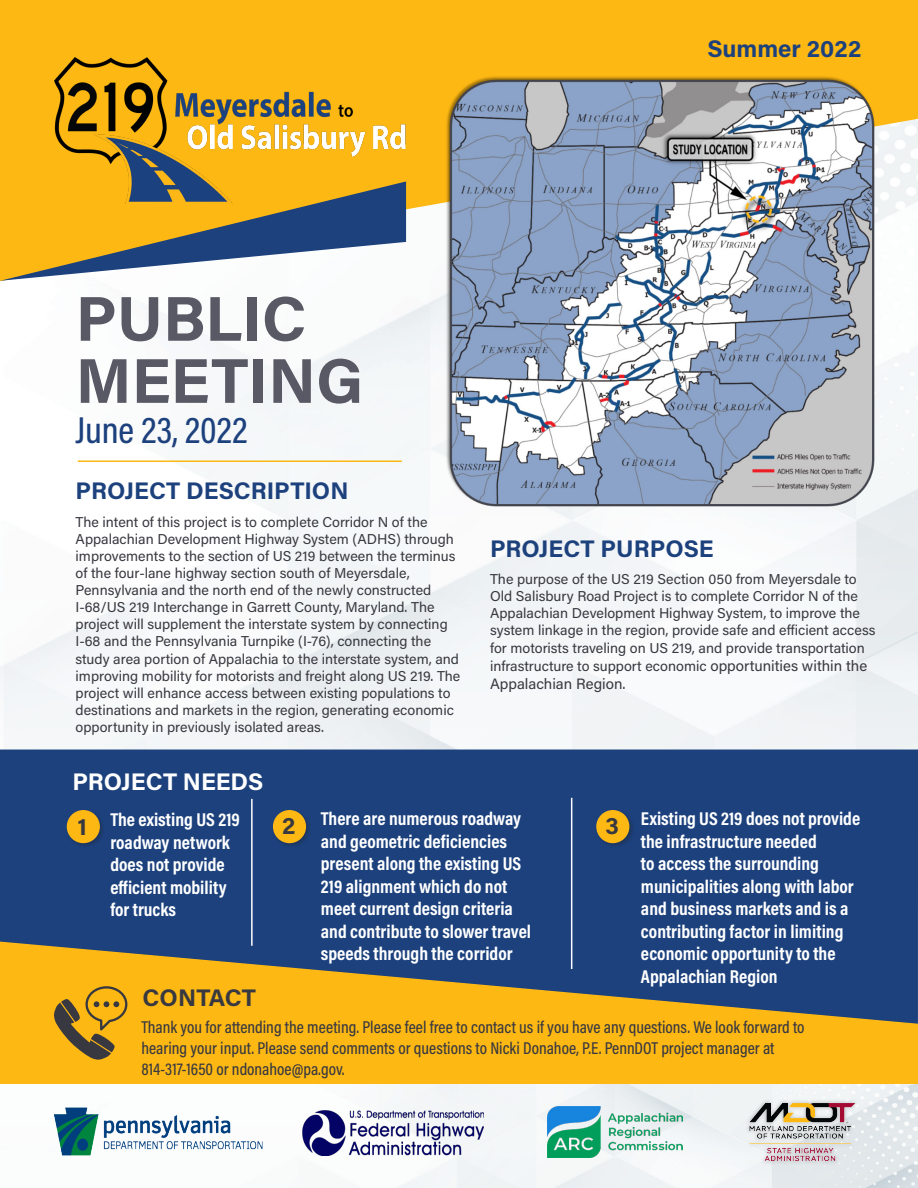
<style>
.page{position:relative;width:918px;height:1188px;background:#fff}
.page>*{position:absolute;margin:0;border:0;box-sizing:border-box;transform-origin:0 0}
.t1{font:700 63.3px/62.1px "Acumin Pro";color:#595966}
.t2{font:500 37.8px "Acumin Pro Cond";color:#1c417d}
.t3{font:700 24px "Acumin Pro";color:#1c417d}
.t4{font:700 24px "Acumin Pro";color:#fff}
.t5{font:700 24px "Acumin Pro";color:#383840}
.t6{font:700 18.75px/22.5px "Acumin Pro Cond";color:#fff}
.t7{font:500 17.25px/20.7px "Acumin Pro Cond";color:#383840}
.t8{font:15px "Acumin Pro";color:#383840}
.t9{font:14.25px/17.1px "Acumin Pro";color:#383840}
.s1{font-size:15px}
</style>
<div class="page">
<div style="left:0;top:750px;width:918px;height:376px;background:#1c417d"></div>
<svg style="left:0;top:940px;width:918px;height:144px"></svg>
<img style="left:0;top:1084px;width:918px;height:104px">
<svg style="left:0;top:0;width:918px;height:285px;background:#fcc032"></svg>
<svg style="left:0;top:181px;width:406px;height:100px"></svg>
<img style="left:444px;top:74px;width:431px;height:434px">
<img style="left:54px;top:57px;width:353px;height:147px">
<hr style="left:251px;top:799px;width:2px;height:147px;background:#fff">
<hr style="left:571px;top:798px;width:1px;height:171px;background:#fff">
<div style="left:65px;top:809px;width:40px;height:40px;background:#231f20;opacity:.36"></div>
<div style="left:67px;top:811px;width:32px;height:31px;background:#fdb813;border-radius:50%"></div>
<div style="left:67px;top:810px;width:33px;height:33px;border:2px solid #fdb813;border-radius:50%"></div>
<div style="left:272px;top:809px;width:40px;height:40px;background:#231f20;opacity:.36"></div>
<div style="left:274px;top:811px;width:31px;height:31px;background:#fdb813;border-radius:50%"></div>
<div style="left:273px;top:810px;width:33px;height:33px;border:2px solid #fdb813;border-radius:50%"></div>
<div style="left:595px;top:809px;width:40px;height:40px;background:#231f20;opacity:.36"></div>
<div style="left:597px;top:811px;width:32px;height:31px;background:#fdb813;border-radius:50%"></div>
<div style="left:596px;top:810px;width:33px;height:33px;border:2px solid #fdb813;border-radius:50%"></div>
<hr style="left:78px;top:460px;width:324px;height:2px;background:#fdb813">
<svg style="left:53px;top:986px;width:74px;height:74px;background:#bf8f21"></svg>
<img style="left:54px;top:1106px;width:211px;height:57px">
<img style="left:741px;top:1091px;width:126px;height:80px">
<img style="left:745px;top:1099px;width:115px;height:69px">
<img style="left:302px;top:1110px;width:181px;height:45px">
<img style="left:547px;top:1107px;width:136px;height:50px">
<p class="t3" style="left:707px;top:31px;width:156px">Summer 2022</p>
<p class="t1" style="left:76px;top:285px;width:289px">PUBLIC<br>MEETING</p>
<p class="t2" style="left:76px;top:406px;width:173px">June 23, 2022</p>
<p class="t3" style="left:76px;top:474px;width:274px">PROJECT DESCRIPTION</p>
<p class="t9" style="left:76px;top:513px;width:386px">The intent of this project is to complete Corridor N of the Appalachian Development Highway System (ADHS) through improvements to the section of US 219 between the terminus of the four-lane highway section south of Meyersdale, Pennsylvania and the north end of the newly constructed I-68/US 219 Interchange in Garrett County, Maryland. The project will supplement the interstate system by connecting I-68 and the Pennsylvania Turnpike (I-76), connecting the study area portion of Appalachia to the interstate system, and improving mobility for motorists and freight along US 219. The project will enhance access between existing populations to destinations and markets in the region, generating economic opportunity in previously isolated areas.</p>
<p class="t3" style="left:490px;top:532px;width:225px">PROJECT PURPOSE</p>
<p class="t9" style="left:490px;top:570px;width:387px">The purpose of the US 219 Section 050 from Meyersdale to Old Salisbury Road Project is to complete Corridor N of the Appalachian Development Highway System, to improve the system linkage in the region, provide safe and efficient access for motorists traveling on US 219, and provide transportation infrastructure to support economic <span class="s1">opportunities within the</span></p>
<p class="t8" style="left:490px;top:673px;width:137px">Appalachian Region.</p>
<p class="t4" style="left:72px;top:764px;width:193px">PROJECT NEEDS</p>
<p class="t5" style="left:77px;top:810px;width:11px">1</p>
<p class="t5" style="left:282px;top:809px;width:15px">2</p>
<p class="t5" style="left:605px;top:809px;width:15px">3</p>
<p class="t6" style="left:321px;top:807px;width:212px">There are numerous roadway and geometric deficiencies present along the existing US<br>219 alignment which do not meet current design criteria and contribute to slower travel speeds through the corridor</p>
<p class="t6" style="left:110px;top:808px;width:131px">The existing US 219 roadway network does not provide efficient mobility for trucks</p>
<p class="t5" style="left:143px;top:981px;width:115px">CONTACT</p>
<p class="t6" style="left:641px;top:807px;width:221px">Existing US 219 does not provide the infrastructure needed<br>to access the surrounding municipalities along with labor and business markets and is a contributing factor in limiting economic opportunity to the<br>Appalachian Region</p>
<p class="t7" style="left:141px;top:1017px;width:665px">Thank you for attending the meeting. Please feel free to contact us if you have any questions. We look forward to hearing your input. Please send comments or questions to Nicki Donahoe, P.E. PennDOT project manager at<br>814-317-1650 or ndonahoe@pa.gov.</p>
</div>
